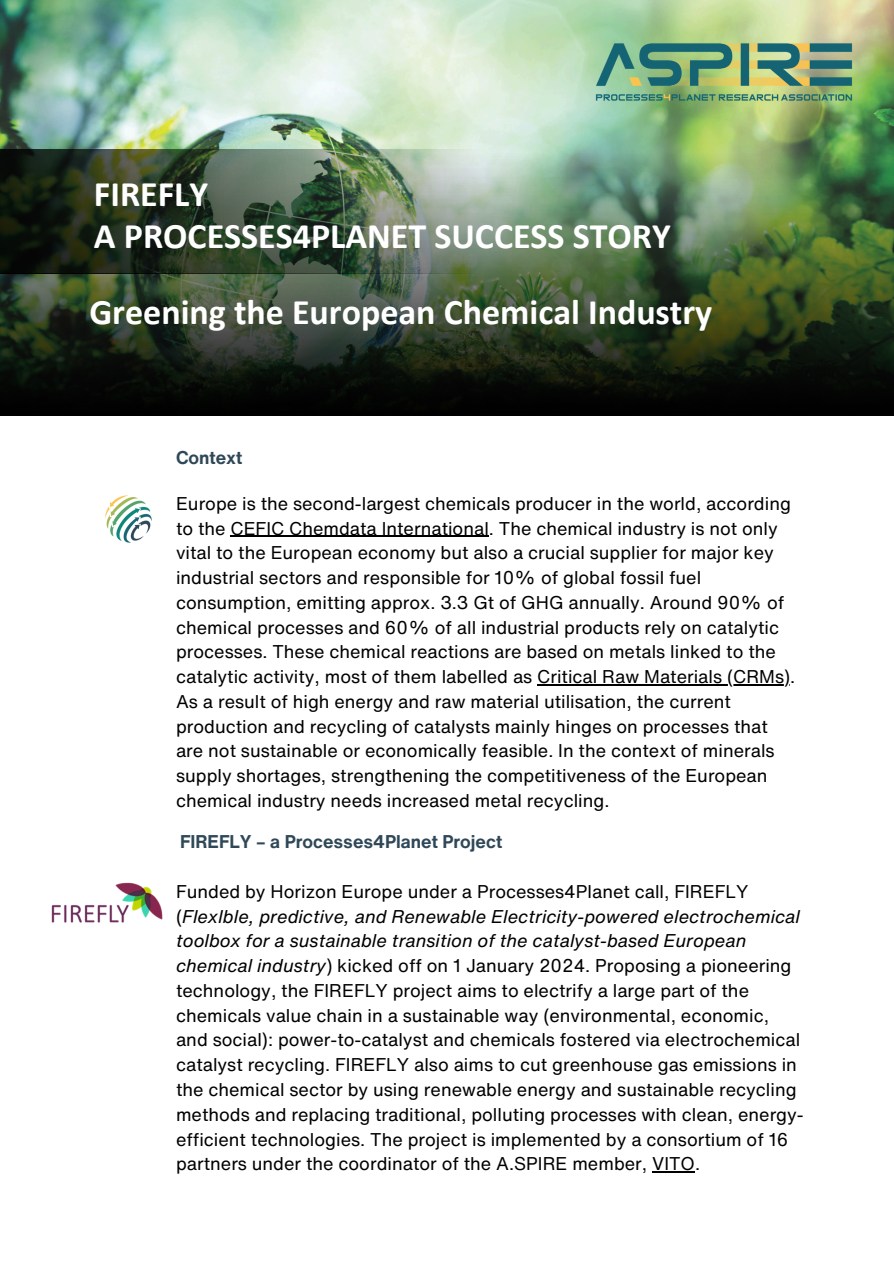
<style>
.page{position:relative;width:894px;height:1264px;background:#fff}
.page>*{position:absolute;margin:0;border:0;box-sizing:border-box;transform-origin:0 0}
.t1{font:700 36px/41.7px "Calibri";color:#fff}
.t2{font:18px/24.8px "Helvetica Now Text";color:#000}
.t3{font:700 18px "Helvetica Now Text";color:#2f4858}
.s1{font-style:italic}
</style>
<div class="page">
<img style="left:0;top:0;width:893px;height:118px">
<img style="left:0;top:118px;width:893px;height:297px">
<img style="left:0;top:149px;width:557px;height:124px">
<img style="left:554px;top:2px;width:338px;height:140px">
<img style="left:105px;top:495px;width:47px;height:48px">
<hr style="left:230px;top:535px;width:259px;height:2px;background:#000">
<hr style="left:537px;top:684px;width:253px;height:1px;background:#000">
<img style="left:51px;top:882px;width:112px;height:41px">
<hr style="left:652px;top:1171px;width:43px;height:1px;background:#000">
<p class="t1" style="left:94px;top:176px;width:578px">FIREFLY<br>A PROCESSES4PLANET SUCCESS STORY</p>
<h1 class="t1" style="left:89px;top:294px;width:624px">Greening the European Chemical Industry</h1>
<p class="t3" style="left:176px;top:444px;width:68px">Context</p>
<p class="t2" style="left:176px;top:490px;width:620px">Europe is the second-largest chemicals producer in the world, according to the CEFIC Chemdata International. The chemical industry is not only vital to the European economy but also a crucial supplier for major key industrial sectors and responsible for 10% of global fossil fuel consumption, emitting approx. 3.3 Gt of GHG annually. Around 90% of chemical processes and 60% of all industrial products rely on catalytic processes. These chemical reactions are based on metals linked to the catalytic activity, most of them labelled as Critical Raw Materials (CRMs).</p>
<p class="t2" style="left:176px;top:688px;width:600px">As a result of high energy and raw material utilisation, the current production and recycling of catalysts mainly hinges on processes that are not sustainable or economically feasible. In the context of minerals supply shortages, strengthening the competitiveness of the European chemical industry needs increased metal recycling.</p>
<h3 class="t3" style="left:180px;top:828px;width:323px">FIREFLY – a Processes4Planet Project</h3>
<h2 class="t2" style="left:176px;top:878px;width:629px">Funded by Horizon Europe under a Processes4Planet call, FIREFLY (<span class="s1">FlexIble, predictive, and Renewable Electricity-powered electrochemical toolbox for a sustainable transition of the catalyst-based European chemical industry</span>) kicked off on 1 January 2024. Proposing a pioneering technology, the FIREFLY project aims to electrify a large part of the chemicals value chain in a sustainable way (environmental, economic, and social): power-to-catalyst and chemicals fostered via electrochemical catalyst recycling. FIREFLY also aims to cut greenhouse gas emissions in the chemical sector by using renewable energy and sustainable recycling methods and replacing traditional, polluting processes with clean, energy&shy;efficient technologies. The project is implemented by a consortium of 16 partners under the coordinator of the A.SPIRE member, VITO.</h2>
</div>
